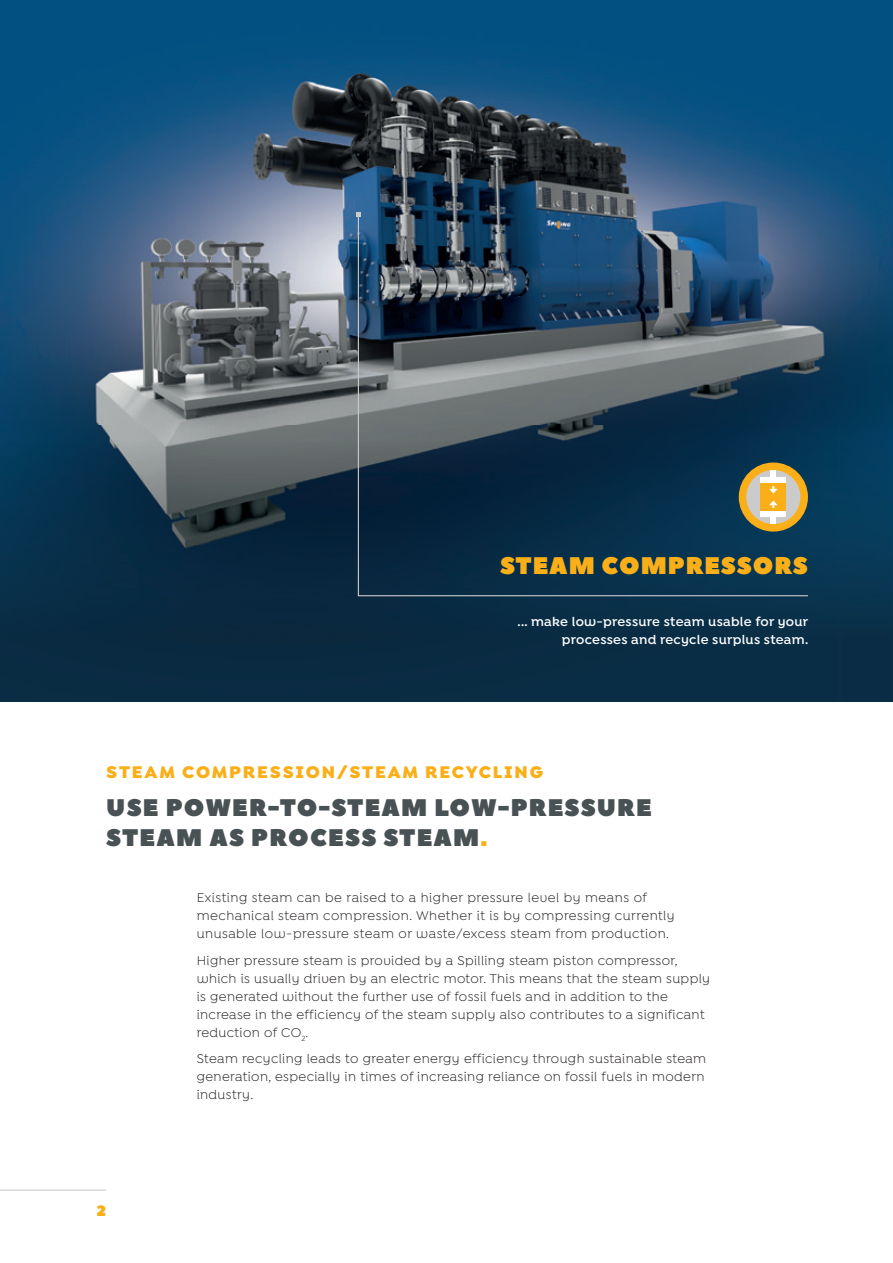
<style>
.page{position:relative;width:893px;height:1263px;background:#fff}
.page>*{position:absolute;margin:0;border:0;box-sizing:border-box;transform-origin:0 0}
.t1{font:24px/30px "Peace Sans";letter-spacing:.05em;color:#485153}
.t2{font:24px "Peace Sans";letter-spacing:.04em;color:#faaf18}
.t3{font:900 18px "Isidora Sans Alt";letter-spacing:.1em;color:#faaf18}
.t4{font:15px "Peace Sans";color:#faaf18}
.t5{font:13.5px/18px "Isidora Sans Alt";letter-spacing:.03em;color:#231f20}
.t6{font:600 13.5px/18px "Isidora Sans Alt";letter-spacing:.02em;color:#fff;text-align:right}
.s1{color:#faaf18}
</style>
<div class="page">
<hr style="left:0;top:1189px;width:106px;height:2px;background:#cccbcc">
<img style="left:0;top:0;width:893px;height:702px">
<svg style="left:357px;top:214px;width:452px;height:383px;background:#30495c"></svg>
<svg style="left:356px;top:213px;width:5px;height:4px"></svg>
<h1 class="t2" style="left:500px;top:550px;width:309px">STEAM COMPRESSORS</h1>
<p class="t6" style="left:517px;top:612px;width:292px">... make low-pressure steam usable for your processes and recycle surplus steam.</p>
<h2 class="t3" style="left:106px;top:760px;width:438px">STEAM COMPRESSION/STEAM RECYCLING</h2>
<h1 class="t1" style="left:106px;top:794px;width:547px">USE POWER-TO-STEAM LOW-PRESSURE<br>STEAM AS PROCESS STEAM<span class="s1">.</span></h1>
<p class="t4" style="left:96px;top:1201px;width:11px">2</p>
<p class="t5" style="left:197px;top:889px;width:479px">Existing steam can be raised to a higher pressure level by means of mechanical steam compression. Whether it is by compressing currently unusable low-pressure steam or waste/excess steam from production.</p>
<p class="t5" style="left:197px;top:951px;width:515px">Higher pressure steam is provided by a Spilling steam piston compressor, which is usually driven by an electric motor. This means that the steam supply is generated without the further use of fossil fuels and in addition to the increase in the efficiency of the steam supply also contributes to a significant reduction of CO<sub>2</sub>.</p>
<p class="t5" style="left:197px;top:1050px;width:511px;text-align:justify">Steam recycling leads to greater energy efficiency through sustainable steam generation, especially in times of increasing reliance on fossil fuels in modern industry.</p>
</div>
